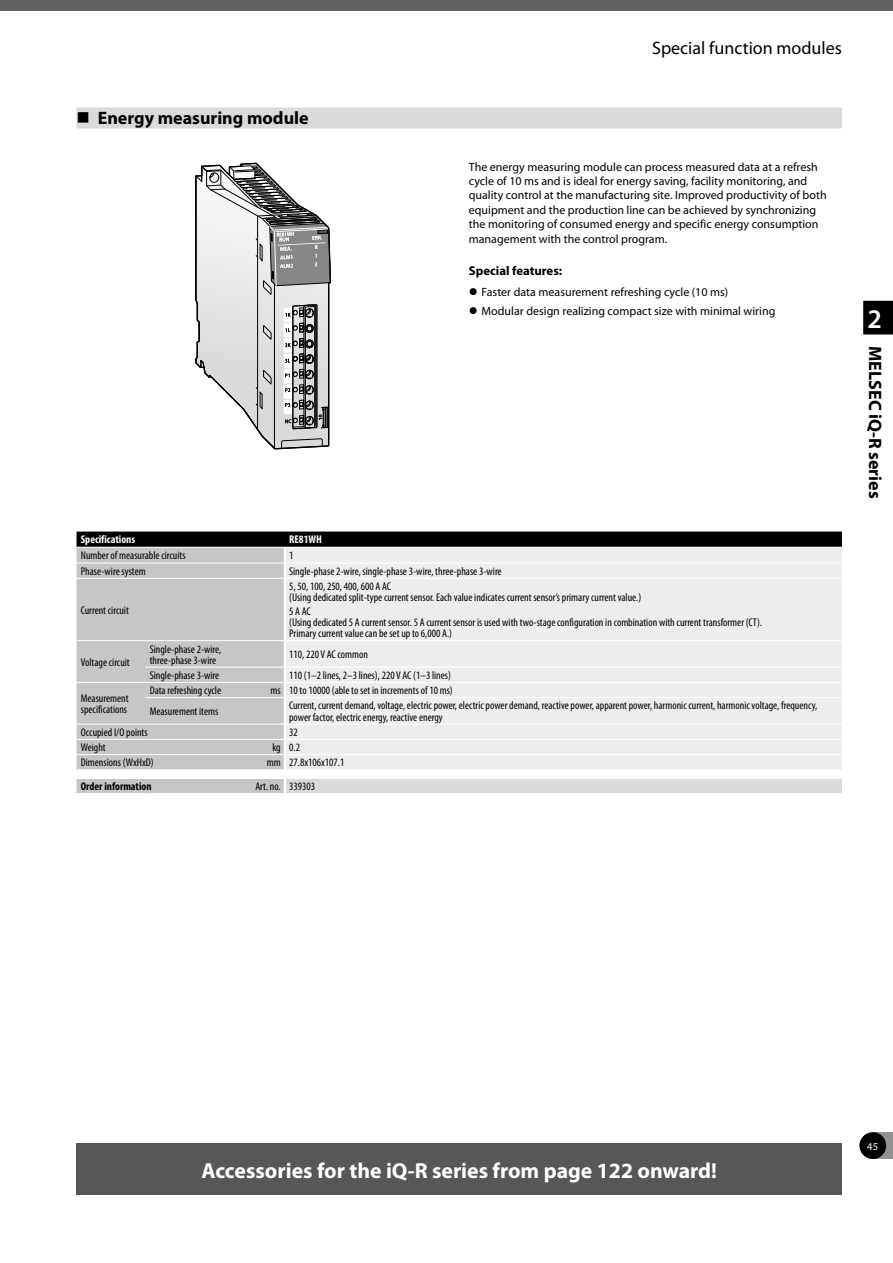
<style>
.page{position:relative;width:893px;height:1263px;background:#fff}
.page>*{position:absolute;margin:0;border:0;box-sizing:border-box;transform-origin:0 0}
.t1{font:600 27px "Myriad Pro";color:#fff}
.t2{font:700 21.75px "Myriad Pro";color:#fff}
.t3{font:700 18px "Myriad Pro";color:#000}
.t4{font:18px "Myriad Pro";color:#000}
.t5{font:700 12.75px "Myriad Pro";color:#000}
.t6{font:12px/14.4px "Myriad Pro";color:#000}
.t7{font:condensed 11.25px/11.2px "Myriad Pro";color:#000}
.t8{font:700 condensed 11.25px "Myriad Pro";color:#fff}
.t9{font:700 condensed 11.25px "Myriad Pro";color:#000}
.t10{font:10.5px "Myriad Pro";color:#fff}
</style>
<div class="page">
<div style="left:0;top:0;width:893px;height:10px;background:#646363"></div>
<div style="left:873px;top:1132px;width:20px;height:27px;background:#929292"></div>
<div style="left:859px;top:1132px;width:27px;height:27px;background:#000;border-radius:50%"></div>
<div style="left:863px;top:301px;width:30px;height:33px;background:#000"></div>
<div style="left:77px;top:107px;width:765px;height:21px;background:#dadada"></div>
<div style="left:77px;top:779px;width:207px;height:14px;background:#c6c6c6"></div>
<div style="left:285px;top:778px;width:557px;height:16px;background:#dadada"></div>
<hr style="left:285px;top:793px;width:557px;height:1px;background:#fff">
<svg style="left:77px;top:531px;width:765px;height:238px;background:#d4d4d4"></svg>
<hr style="left:77px;top:682px;width:68px;height:1px;background:#fff">
<hr style="left:285px;top:778px;width:557px;height:1px;background:#fff">
<svg style="left:285px;top:779px;width:1px;height:14px"></svg>
<svg style="left:195px;top:162px;width:136px;height:288px"></svg>
<div style="left:77px;top:1144px;width:765px;height:51px;background:#575756"></div>
<h3 class="t3" style="left:98px;top:106px;width:212px">Energy measuring module</h3>
<h3 class="t4" style="left:652px;top:37px;width:191px">Special function modules</h3>
<p class="t6" style="left:469px;top:159px;width:359px">The energy measuring module can process measured data at a refresh cycle of 10 ms and is ideal for energy saving, facility monitoring, and quality control at the manufacturing site. Improved productivity of both equipment and the production line can be achieved by synchronizing the monitoring of consumed energy and specific energy consumption management with the control program.</p>
<p class="t5" style="left:469px;top:262px;width:95px">Special features:</p>
<p class="t6" style="left:482px;top:282px;width:295px;line-height:18.9px">Faster data measurement refreshing cycle (10 ms)<br>Modular design realizing compact size with minimal wiring</p>
<p class="t8" style="left:81px;top:532px;width:56px">Specifications</p>
<p class="t8" style="left:289px;top:532px;width:34px">RE81WH</p>
<p class="t7" style="left:81px;top:550px;width:106px">Number of measurable circuits</p>
<p class="t7" style="left:289px;top:550px;width:6px">1</p>
<p class="t7" style="left:81px;top:565px;width:66px">Phase-wire system</p>
<p class="t7" style="left:289px;top:565px;width:214px">Single-phase 2-wire, single-phase 3-wire, three-phase 3-wire</p>
<p class="t7" style="left:81px;top:604px;width:50px">Current circuit</p>
<p class="t7" style="left:289px;top:581px;width:354px">5, 50, 100, 250, 400, 600 A AC<br>(Using dedicated split-type current sensor. Each value indicates current sensor’s primary current value.)</p>
<p class="t7" style="left:289px;top:605px;width:474px">5 A AC<br>(Using dedicated 5 A current sensor. 5 A current sensor is used with two-stage configuration in combination with current transformer (CT).<br>Primary current value can be set up to 6,000 A.)</p>
<p class="t7" style="left:81px;top:656px;width:51px">Voltage circuit</p>
<p class="t7" style="left:81px;top:692px;width:49px">Measurement specifications</p>
<p class="t7" style="left:150px;top:643px;width:73px">Single-phase 2-wire, three-phase 3-wire</p>
<p class="t7" style="left:289px;top:649px;width:80px">110, 220 V AC common</p>
<p class="t7" style="left:150px;top:669px;width:71px">Single-phase 3-wire</p>
<p class="t7" style="left:289px;top:669px;width:163px">110 (1–2 lines, 2–3 lines), 220 V AC (1–3 lines)</p>
<p class="t7" style="left:150px;top:685px;width:73px">Data refreshing cycle</p>
<p class="t7" style="left:270px;top:685px;width:184px">ms 10 to 10000 (able to set in increments of 10 ms)</p>
<p class="t7" style="left:150px;top:706px;width:70px">Measurement items</p>
<p class="t7" style="left:289px;top:700px;width:530px">Current, current demand, voltage, electric power, electric power demand, reactive power, apparent power, harmonic current, harmonic voltage, frequency, power factor, electric energy, reactive energy</p>
<p class="t7" style="left:81px;top:726px;width:68px">Occupied I/O points</p>
<p class="t7" style="left:289px;top:726px;width:10px">32</p>
<p class="t7" style="left:81px;top:742px;width:26px">Weight</p>
<p class="t7" style="left:272px;top:742px;width:29px">kg 0.2</p>
<p class="t7" style="left:81px;top:757px;width:74px">Dimensions (WxHxD)</p>
<p class="t7" style="left:267px;top:757px;width:79px">mm 27.8x106x107.1</p>
<p class="t9" style="left:81px;top:779px;width:72px">Order information</p>
<p class="t7" style="left:255px;top:781px;width:61px">Art. no. 339303</p>
<h1 class="t1" style="left:867px;top:302px;width:16px">2</h1>
<h3 class="t3" style="left:887px;top:346px;width:154px;rotate:90deg">MELSEC iQ-R series</h3>
<h2 class="t2" style="left:201px;top:1156px;width:517px">Accessories for the iQ-R series from page 122 onward!</h2>
<p class="t10" style="left:867px;top:1139px;width:13px">45</p>
</div>
